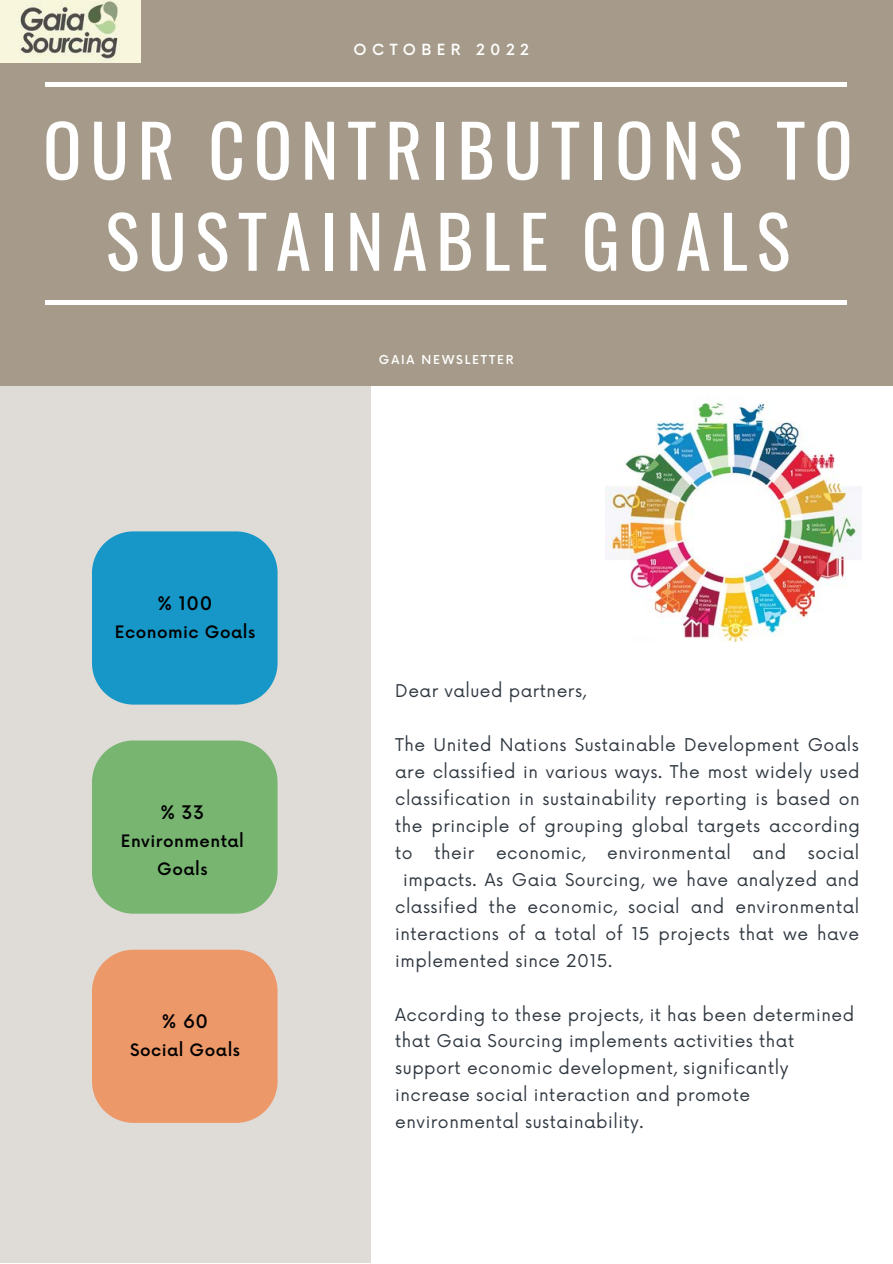
<style>
.page{position:relative;width:893px;height:1264px;background:#fff}
.page>*{position:absolute;margin:0;border:0;box-sizing:border-box;transform-origin:0 0}
.t1{font:71.55px/91.1px "Oswald";letter-spacing:.12em;color:#fff;text-align:center}
.t2{font:500 18.15px "Now";letter-spacing:.03em;color:#000}
.t3{font:17.1px/27px "Now";letter-spacing:.03em;color:#303841;text-align:justify}
.t4{font:500 16.65px/28px "Now";letter-spacing:.03em;color:#000;text-align:center}
.t5{font:500 15px "Now";letter-spacing:.36em;color:#fff}
.t6{font:500 12px "Now";letter-spacing:.15em;color:#fff}
</style>
<div class="page">
<div style="left:0;top:386px;width:370px;height:876px;background:#dfdcd7"></div>
<div style="left:0;top:0;width:892px;height:386px;background:#a69b8a"></div>
<hr style="left:45px;top:82px;width:802px;height:4px;background:#fff">
<div style="left:45px;top:300px;width:802px;height:5px;background:#fff"></div>
<img style="left:0;top:0;width:141px;height:63px">
<img style="left:605px;top:396px;width:256px;height:245px">
<div style="left:92px;top:531px;width:185px;height:173px;background:#1697c7"></div>
<div style="left:92px;top:740px;width:185px;height:173px;background:#77b571"></div>
<div style="left:92px;top:949px;width:185px;height:173px;background:#ec9868"></div>
<p class="t5" style="left:353px;top:42px;width:177px">OCTOBER 2022</p>
<h1 class="t1" style="left:43px;top:102px;width:811px">OUR CONTRIBUTIONS TO<br>SUSTAINABLE GOALS</h1>
<p class="t2" style="left:158px;top:593px;width:56px">% 100</p>
<p class="t4" style="left:115px;top:619px;width:142px">Economic Goals</p>
<p class="t2" style="left:160px;top:802px;width:46px">% 33</p>
<p class="t4" style="left:121px;top:828px;width:125px">Envi ronmental<br>Goals</p>
<p class="t2" style="left:162px;top:1011px;width:48px">% 60</p>
<p class="t4" style="left:130px;top:1037px;width:111px">Social Goals</p>
<p class="t6" style="left:379px;top:353px;width:136px">GAIA NEWSLETTER</p>
<p class="t3" style="left:395px;top:677px;width:192px">Dear valued partners,</p>
<p class="t3" style="left:395px;top:731px;width:466px">The United Nations Sustai nable Development Goals are classifi ed i n vari ous ways. The most wi dely used classification i n sustai nabi lity reporti ng is based on the pri nci ple of groupi ng global targets accordi ng to</p>
<p class="t3" style="left:434px;top:839px;width:41px">thei r</p>
<p class="t3" style="left:496px;top:839px;width:91px">economic,</p>
<p class="t3" style="left:607px;top:839px;width:125px">envi ronmental</p>
<p class="t3" style="left:752px;top:839px;width:35px">and</p>
<p class="t3" style="left:807px;top:839px;width:53px">social</p>
<p class="t3" style="left:403px;top:866px;width:457px">i mpacts. As Gai a Sourci ng, we have analyzed and</p>
<p class="t3" style="left:395px;top:893px;width:465px">classified the economic, social and envi ronmental</p>
<p class="t3" style="left:395px;top:920px;width:465px">i nteracti ons of a total of 15 projects that we have</p>
<p class="t3" style="left:395px;top:947px;width:218px">i mplemented si nce 2015.</p>
<p class="t3" style="left:395px;top:1001px;width:460px;text-align:left">Accordi ng to these projects, it has been determi ned that Gaia Sourci ng i mplements activities that support economic development, significantly<br>i ncrease social i nteraction and promote<br>envi ronmental sustai nabi lity.</p>
</div>
